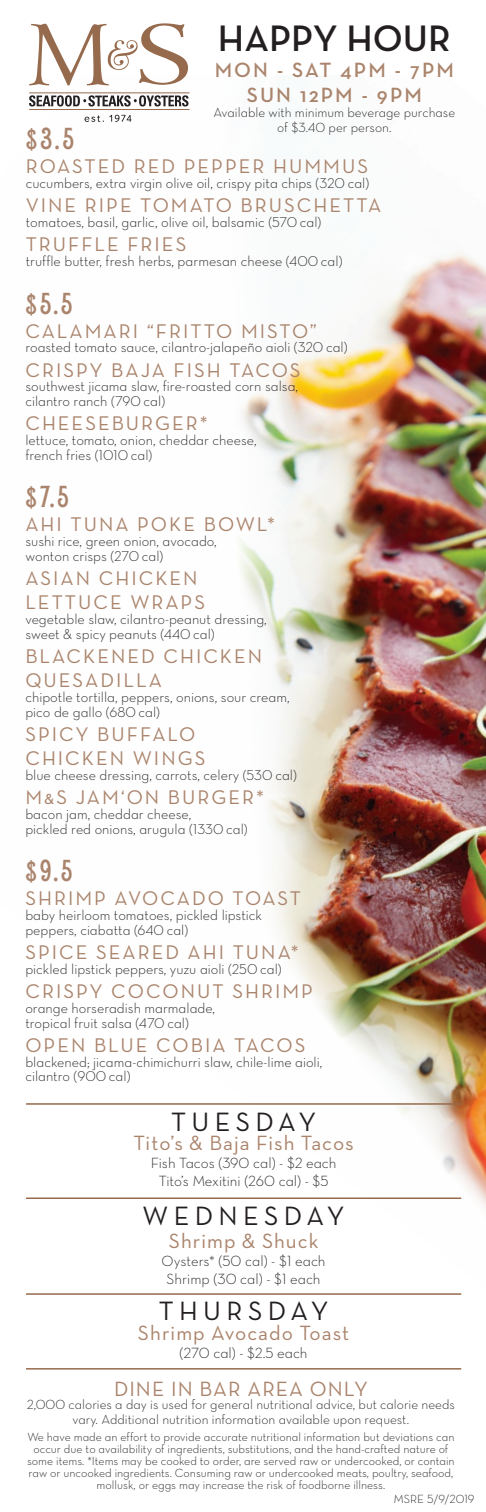
<style>
.page{position:relative;width:486px;height:1512px;background:#fff}
.page>*{position:absolute;margin:0;border:0;box-sizing:border-box;transform-origin:0 0}
.t1{font:600 37.5px "Neutra Text";color:#231f20}
.t2{font:31.05px "LHF Elixir";color:#aa846c}
.t3{font:27px "Neutra Text Book SC";letter-spacing:.2em;color:#231f20}
.t4{font:21px "Neutra Text TF";letter-spacing:.05em;color:#aa846c}
.body{font:600 21px/25.2px "Neutra Text";letter-spacing:.1em;color:#aa846c;text-align:center}
.body-2{font:21px "Neutra Text Book SC";letter-spacing:.05em;color:#aa846c}
.t5{font:20.1px/24.2px "Neutra Text Book SC";letter-spacing:.1em;color:#aa846c}
.t6{font:15px/18px "Neutra Text Light Alt";color:#231f20;text-align:center}
.body-3{font:14.4px/14.9px "Neutra Text Light Alt";color:#231f20}
.body-4{font:13.5px/15px "Neutra Text Light Alt";color:#231f20;text-align:center}
.body-5{font:12px/12px "Neutra Text Light Alt";color:#231f20;text-align:center}
.s1{font-size:28.2px}
</style>
<div class="page">
<img style="left:26px;top:85px;width:460px;height:1210px">
<svg style="left:85px;top:115px;width:47px;height:7px"></svg>
<svg style="left:29px;top:95px;width:160px;height:11px"></svg>
<hr style="left:29px;top:109px;width:161px;height:1px;background:#966a4c">
<hr style="left:29px;top:93px;width:161px;height:1px;background:#966a4c">
<svg style="left:29px;top:23px;width:159px;height:62px"></svg>
<hr style="left:26px;top:1293px;width:435px;height:2px;background:#966a4c">
<hr style="left:26px;top:1198px;width:435px;height:1px;background:#966a4c">
<hr style="left:26px;top:1103px;width:435px;height:2px;background:#966a4c">
<hr style="left:26px;top:1368px;width:435px;height:2px;background:#966a4c">
<p class="t1" style="left:218px;top:16px;width:234px">HAPPY HOUR</p>
<p class="body" style="left:215px;top:57px;width:241px">MON - SAT 4PM - 7PM<br>SUN 12PM - 9PM</p>
<p class="body-4" style="left:213px;top:104px;width:243px">Available with minimum beverage purchase of $3.40 per person.</p>
<p class="t2" style="left:26px;top:116px;width:50px"><span class="s1">$</span>3.5</p>
<p class="t5" style="left:26px;top:154px;width:344px">ROASTED RED PEPPER HUMMUS</p>
<p class="body-3" style="left:26px;top:176px;width:345px">cucumbers, extra virgin olive oil, crispy pita chips (320 cal)</p>
<p class="t5" style="left:26px;top:193px;width:357px">VINE RIPE TOMATO BRUSCHETTA</p>
<p class="body-3" style="left:26px;top:215px;width:297px">tomatoes, basil, garlic, olive oil, balsamic (570 cal)</p>
<p class="t5" style="left:26px;top:232px;width:162px">TRUFFLE FRIES</p>
<p class="body-3" style="left:26px;top:254px;width:318px">truffle butter, fresh herbs, parmesan cheese (400 cal)</p>
<p class="t2" style="left:25px;top:280px;width:49px"><span class="s1">$</span>5.5</p>
<p class="t5" style="left:25px;top:318px;width:293px">CALAMARI “FRITTO MISTO”</p>
<p class="body-3" style="left:25px;top:340px;width:324px">roasted tomato sauce, cilantro-jalapeño aioli (320 cal)</p>
<p class="t5" style="left:25px;top:357px;width:277px">CRISPY BAJA FISH TACOS</p>
<p class="body-3" style="left:25px;top:379px;width:274px">southwest jicama slaw, fire-roasted corn salsa, cilantro ranch (790 cal)</p>
<p class="t5" style="left:25px;top:411px;width:184px">CHEESEBURGER*</p>
<p class="body-3" style="left:25px;top:433px;width:233px">lettuce, tomato, onion, cheddar cheese, french fries (1010 cal)</p>
<p class="t2" style="left:25px;top:474px;width:45px"><span class="s1">$</span>7.5</p>
<p class="t5" style="left:25px;top:512px;width:251px">AHI TUNA POKE BOWL*</p>
<p class="body-3" style="left:25px;top:534px;width:193px">sushi rice, green onion, avocado, wonton crisps (270 cal)</p>
<p class="t5" style="left:25px;top:566px;width:181px">ASIAN CHICKEN<br>LETTUCE WRAPS</p>
<p class="body-3" style="left:25px;top:612px;width:243px">vegetable slaw, cilantro-peanut dressing, sweet &amp; spicy peanuts (440 cal)</p>
<p class="t5" style="left:25px;top:644px;width:238px">BLACKENED CHICKEN<br>QUESADILLA</p>
<p class="body-3" style="left:25px;top:690px;width:266px">chipotle tortilla, peppers, onions, sour cream, pico de gallo (680 cal)</p>
<p class="t5" style="left:25px;top:722px;width:182px">SPICY BUFFALO<br>CHICKEN WINGS</p>
<p class="body-3" style="left:25px;top:767px;width:273px">blue cheese dressing, carrots, celery (530 cal)</p>
<p class="t5" style="left:25px;top:785px;width:240px">M&amp;S JAM‘ON BURGER*</p>
<p class="body-3" style="left:25px;top:806px;width:224px">bacon jam, cheddar cheese,<br>pickled red onions, arugula (1330 cal)</p>
<p class="t2" style="left:25px;top:848px;width:49px"><span class="s1">$</span>9.5</p>
<p class="t5" style="left:25px;top:886px;width:277px">SHRIMP AVOCADO TOAST</p>
<p class="body-3" style="left:25px;top:907px;width:238px">baby heirloom tomatoes, pickled lipstick peppers, ciabatta (640 cal)</p>
<p class="t5" style="left:25px;top:940px;width:275px">SPICE SEARED AHI TUNA*</p>
<p class="body-3" style="left:25px;top:961px;width:258px">pickled lipstick peppers, yuzu aioli (250 cal)</p>
<p class="t5" style="left:25px;top:979px;width:289px">CRISPY COCONUT SHRIMP</p>
<p class="body-3" style="left:25px;top:1000px;width:191px">orange horseradish marmalade, tropical fruit salsa (470 cal)</p>
<p class="t5" style="left:25px;top:1033px;width:281px">OPEN BLUE COBIA TACOS</p>
<p class="body-3" style="left:25px;top:1054px;width:298px">blackened; jicama-chimichurri slaw, chile-lime aioli, cilantro (900 cal)</p>
<p class="t3" style="left:171px;top:1105px;width:147px">TUESDAY</p>
<p class="t4" style="left:133px;top:1130px;width:222px">Tito’s &amp; Baja Fish Tacos</p>
<p class="t6" style="left:151px;top:1153px;width:187px">Fish Tacos (390 cal) - $2 each<br>Tito’s Mexitini (260 cal) - $5</p>
<p class="t3" style="left:143px;top:1199px;width:204px">WEDNESDAY</p>
<p class="t4" style="left:169px;top:1228px;width:151px">Shrimp &amp; Shuck</p>
<p class="t6" style="left:162px;top:1252px;width:165px">Oysters* (50 cal) - $1 each<br>Shrimp (30 cal) - $1 each</p>
<p class="t4" style="left:138px;top:1320px;width:213px">Shrimp Avocado Toast</p>
<p class="t6" style="left:180px;top:1343px;width:129px">(270 cal) - $2.5 each</p>
<p class="t3" style="left:159px;top:1295px;width:171px">THURSDAY</p>
<p class="body-2" style="left:114px;top:1376px;width:255px">DINE IN BAR AREA ONLY</p>
<p class="body-4" style="left:27px;top:1396px;width:430px">2,000 calories a day is used for general nutritional advice, but calorie needs vary. Additional nutrition information available upon request.</p>
<p class="body-5" style="left:27px;top:1431px;width:429px">We have made an effort to provide accurate nutritional information but deviations can occur due to availability of ingredients, substitutions, and the hand-crafted nature of some items. *Items may be cooked to order, are served raw or undercooked, or contain raw or uncooked ingredients. Consuming raw or undercooked meats, poultry, seafood, mollusk, or eggs may increase the risk of foodborne illness.</p>
<p class="body-5" style="left:394px;top:1493px;width:82px">MSRE 5/9/2019</p>
</div>
